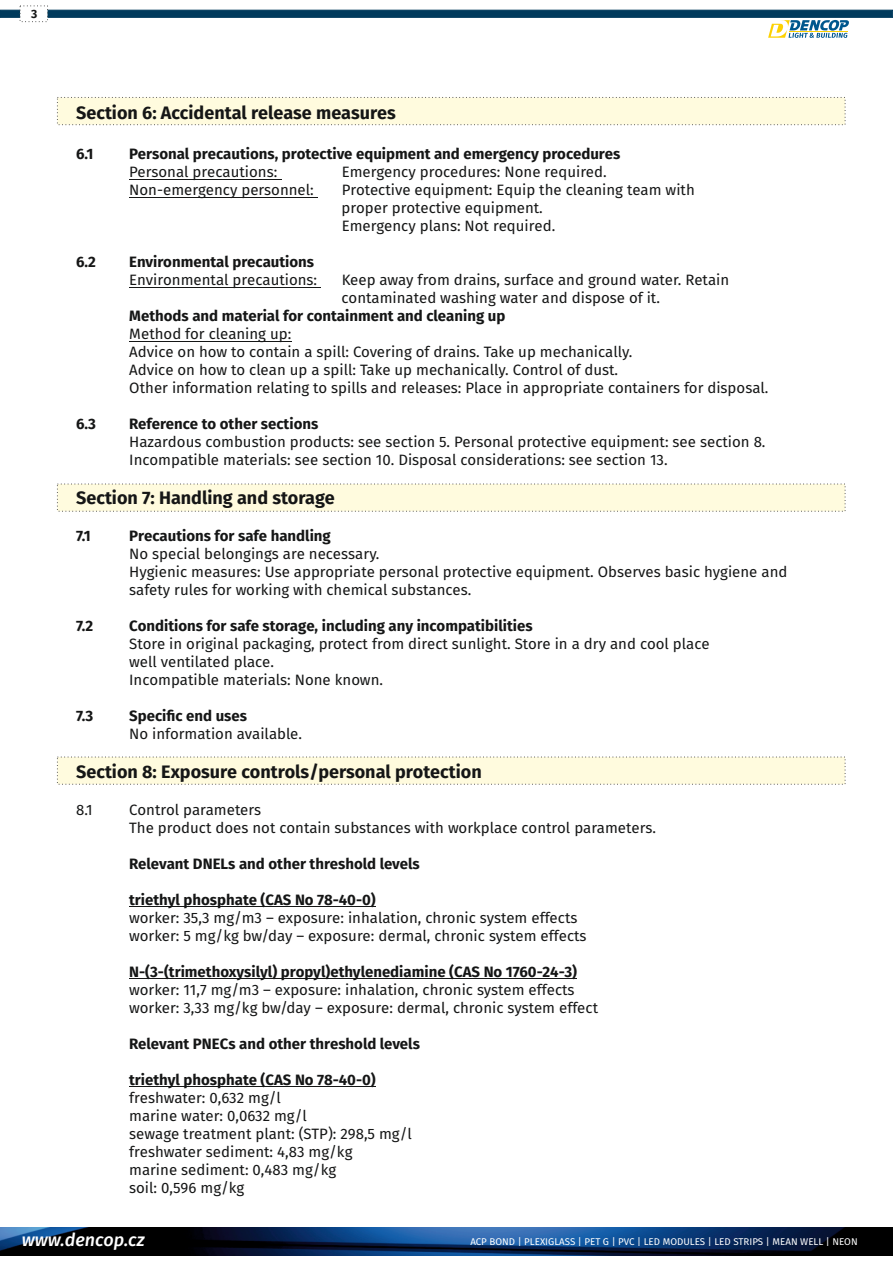
<style>
.page{position:relative;width:893px;height:1263px;background:#fff}
.page>*{position:absolute;margin:0;border:0;box-sizing:border-box;transform-origin:0 0}
.t1{font:700 18px "Fira Sans";color:#151616}
.t2{font:italic 500 18px "Fira Sans";color:#fff}
.t3{font:15px/18px "Fira Sans";color:#151616}
.t4{font:700 15px "Fira Sans";color:#151616}
.t5{font:700 12px "Fira Sans";color:#151616}
.t6{font:9.75px "Fira Sans";color:#fff}
</style>
<div class="page">
<svg style="left:57px;top:97px;width:789px;height:29px;background:#fbf8dd"></svg>
<svg style="left:57px;top:483px;width:789px;height:29px;background:#fbf8dd"></svg>
<svg style="left:57px;top:756px;width:789px;height:29px;background:#fbf8dd"></svg>
<hr style="left:129px;top:179px;width:152px;height:1px;background:#151616">
<hr style="left:129px;top:197px;width:189px;height:1px;background:#151616">
<hr style="left:129px;top:287px;width:192px;height:1px;background:#151616">
<hr style="left:129px;top:341px;width:162px;height:1px;background:#151616">
<hr style="left:129px;top:906px;width:247px;height:1px;background:#151616">
<hr style="left:129px;top:978px;width:448px;height:1px;background:#151616">
<hr style="left:129px;top:1086px;width:247px;height:1px;background:#151616">
<img style="left:0;top:1228px;width:893px;height:27px">
<svg style="left:0;top:5px;width:893px;height:33px"></svg>
<p class="t5" style="left:31px;top:7px;width:8px">3</p>
<p class="t1" style="left:76px;top:102px;width:321px">Section 6: Accidental release measures</p>
<p class="t4" style="left:76px;top:145px;width:19px">6.1</p>
<p class="t4" style="left:129px;top:145px;width:493px">Personal precautions, protective equipment and emergency procedures</p>
<p class="t3" style="left:129px;top:163px;width:150px">Personal precautions:</p>
<p class="t3" style="left:342px;top:163px;width:267px">Emergency procedures: None required.</p>
<p class="t3" style="left:129px;top:181px;width:186px">Non-emergency personnel:</p>
<p class="t3" style="left:342px;top:181px;width:355px">Protective equipment: Equip the cleaning team with</p>
<p class="t3" style="left:342px;top:199px;width:203px">proper protective equipment.</p>
<p class="t4" style="left:76px;top:253px;width:21px">6.2</p>
<p class="t4" style="left:129px;top:253px;width:186px">Environmental precautions</p>
<p class="t3" style="left:342px;top:217px;width:215px">Emergency plans: Not required.</p>
<p class="t3" style="left:129px;top:271px;width:189px">Environmental precautions:</p>
<p class="t3" style="left:342px;top:271px;width:389px">Keep away from drains, surface and ground water. Retain</p>
<p class="t3" style="left:342px;top:289px;width:320px">contaminated washing water and dispose of it.</p>
<p class="t4" style="left:129px;top:307px;width:378px">Methods and material for containment and cleaning up</p>
<p class="t3" style="left:129px;top:325px;width:164px">Method for cleaning up:</p>
<p class="t3" style="left:129px;top:343px;width:505px">Advice on how to contain a spill: Covering of drains. Take up mechanically.</p>
<p class="t3" style="left:129px;top:379px;width:641px">Other information relating to spills and releases: Place in appropriate containers for disposal.</p>
<p class="t3" style="left:129px;top:361px;width:490px">Advice on how to clean up a spill: Take up mechanically. Control of dust.</p>
<p class="t4" style="left:76px;top:415px;width:21px">6.3</p>
<p class="t4" style="left:129px;top:415px;width:191px">Reference to other sections</p>
<p class="t3" style="left:129px;top:433px;width:638px">Hazardous combustion products: see section 5. Personal protective equipment: see section 8.</p>
<p class="t3" style="left:129px;top:451px;width:540px">Incompatible materials: see section 10. Disposal considerations: see section 13.</p>
<p class="t1" style="left:76px;top:487px;width:260px">Section 7: Handling and storage</p>
<p class="t3" style="left:129px;top:545px;width:252px">No special belongings are necessary.</p>
<p class="t4" style="left:76px;top:527px;width:16px">7.1</p>
<p class="t4" style="left:129px;top:527px;width:203px">Precautions for safe handling</p>
<p class="t3" style="left:129px;top:563px;width:660px">Hygienic measures: Use appropriate personal protective equipment. Observes basic hygiene and</p>
<p class="t3" style="left:129px;top:581px;width:344px">safety rules for working with chemical substances.</p>
<p class="t4" style="left:76px;top:617px;width:19px">7.2</p>
<p class="t4" style="left:129px;top:617px;width:405px">Conditions for safe storage, including any incompatibilities</p>
<p class="t3" style="left:129px;top:635px;width:582px">Store in original packaging, protect from direct sunlight. Store in a dry and cool place well ventilated place.</p>
<p class="t3" style="left:129px;top:671px;width:255px">Incompatible materials: None known.</p>
<p class="t4" style="left:76px;top:707px;width:19px">7.3</p>
<p class="t4" style="left:129px;top:707px;width:119px">Specific end uses</p>
<p class="t3" style="left:129px;top:725px;width:174px">No information available.</p>
<p class="t1" style="left:76px;top:761px;width:407px">Section 8: Exposure controls/personal protection</p>
<p class="t3" style="left:76px;top:801px;width:18px">8.1</p>
<p class="t3" style="left:129px;top:801px;width:528px">Control parameters<br>The product does not contain substances with workplace control parameters.</p>
<p class="t4" style="left:129px;top:855px;width:292px">Relevant DNELs and other threshold levels</p>
<p class="t4" style="left:129px;top:891px;width:248px">triethyl phosphate (CAS No 78-40-0)</p>
<p class="t3" style="left:129px;top:909px;width:450px">worker: 35,3 mg/m3 – exposure: inhalation, chronic system effects</p>
<p class="t4" style="left:129px;top:963px;width:449px">N-(3-(trimethoxysilyl) propyl)ethylenediamine (CAS No 1760-24-3)</p>
<p class="t3" style="left:129px;top:927px;width:459px">worker: 5 mg/kg bw/day – exposure: dermal, chronic system effects</p>
<p class="t3" style="left:129px;top:981px;width:447px">worker: 11,7 mg/m3 – exposure: inhalation, chronic system effects</p>
<p class="t3" style="left:129px;top:999px;width:470px">worker: 3,33 mg/kg bw/day – exposure: dermal, chronic system effect</p>
<p class="t4" style="left:129px;top:1035px;width:292px">Relevant PNECs and other threshold levels</p>
<p class="t4" style="left:129px;top:1071px;width:248px">triethyl phosphate (CAS No 78-40-0)</p>
<p class="t3" style="left:129px;top:1089px;width:153px">freshwater: 0,632 mg/l</p>
<p class="t3" style="left:129px;top:1107px;width:179px">marine water: 0,0632 mg/l</p>
<p class="t3" style="left:129px;top:1143px;width:225px">freshwater sediment: 4,83 mg/kg</p>
<p class="t3" style="left:129px;top:1125px;width:284px">sewage treatment plant: (STP): 298,5 mg/l</p>
<p class="t3" style="left:129px;top:1161px;width:208px">marine sediment: 0,483 mg/kg</p>
<p class="t3" style="left:129px;top:1179px;width:117px">soil: 0,596 mg/kg</p>
<p class="t2" style="left:22px;top:1229px;width:124px">www.dencop.cz</p>
<p class="t6" style="left:470px;top:1236px;width:389px">ACP BOND | PLEXIGLASS | PET G | PVC | LED MODULES | LED STRIPS | MEAN WELL | NEON</p>
</div>
